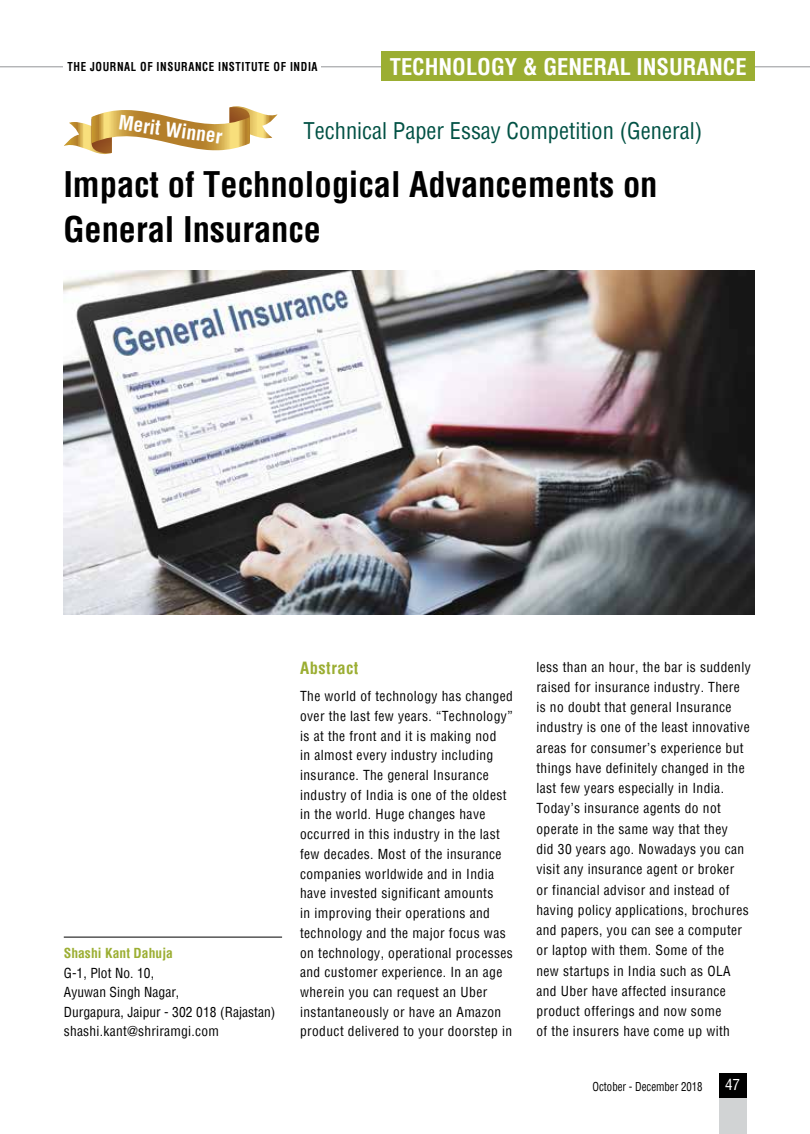
<style>
.page{position:relative;width:810px;height:1134px;background:#fff}
.page>*{position:absolute;margin:0;border:0;box-sizing:border-box;transform-origin:0 0}
.t1{font:700 condensed 34.5px/45px "Helvetica";color:#000}
.t2{font:condensed 22.5px "Helvetica";color:#005144}
.t3{font:700 condensed 22.5px "Helvetica";color:#fff}
.t4{font:700 condensed 19.5px "Helvetica";color:#fff}
.t5{font:700 condensed 16.5px "Helvetica";letter-spacing:.03em;color:#9bae32}
.t6{font:condensed 15px "Helvetica";color:#fff}
.t7{font:condensed 13.5px/20.2px "Helvetica";letter-spacing:.03em;color:#000}
.t8{font:condensed 13.5px/19.5px "Helvetica";letter-spacing:.005em;color:#000}
.t9{font:700 condensed 13.5px "Helvetica";letter-spacing:.005em;color:#9bae32}
.t10{font:700 condensed 12px "Helvetica";letter-spacing:.055em;color:#000;scale:.9 1}
.t11{font:condensed 12px "Helvetica";color:#000;scale:.9 1}
</style>
<div class="page">
<hr style="left:0;top:66px;width:810px;height:1px;background:#939598">
<div style="left:63px;top:58px;width:258px;height:17px;background:#fff"></div>
<div style="left:382px;top:51px;width:373px;height:30px;background:#9bae32"></div>
<div style="left:719px;top:1073px;width:27px;height:25px;background:#000"></div>
<div style="left:719px;top:1098px;width:27px;height:36px;background:#d1d3d4"></div>
<hr style="left:64px;top:937px;width:218px;height:1px;background:#000">
<img style="left:64px;top:270px;width:691px;height:345px">
<svg style="left:64px;top:106px;width:214px;height:48px"></svg>
<p class="t10" style="left:68px;top:58px;width:279px">THE JOURNAL OF INSURANCE INSTITUTE OF INDIA</p>
<h2 class="t3" style="left:390px;top:52px;width:358px">TECHNOLOGY &amp; GENERAL INSURANCE</h2>
<h3 class="t4" style="left:121px;top:109px;width:106px;rotate:8deg">Merit Winner</h3>
<h2 class="t2" style="left:304px;top:116px;width:400px">Technical Paper Essay Competition (General)</h2>
<h1 class="t1" style="left:63px;top:162px;width:596px">Impact of Technological Advancements on<br>General Insurance</h1>
<p class="t9" style="left:64px;top:945px;width:111px">Shashi Kant Dahuja</p>
<p class="t8" style="left:64px;top:963px;width:213px">G-1, Plot No. 10,<br>Ayuwan Singh Nagar,<br>Durgapura, Jaipur - 302 018 (Rajastan) shashi.kant@shriramgi.com</p>
<p class="t5" style="left:300px;top:657px;width:60px">Abstract</p>
<p class="t7" style="left:300px;top:686px;width:214px;line-height:19.6px">The world of technology has changed over the last few years. “Technology” is at the front and it is making nod<br>in almost every industry including insurance. The general Insurance industry of India is one of the oldest in the world. Huge changes have occurred in this industry in the last few decades. Most of the insurance companies worldwide and in India have invested significant amounts<br>in improving their operations and technology and the major focus was on technology, operational processes and customer experience. In an age wherein you can request an Uber instantaneously or have an Amazon product delivered to your doorstep in</p>
<p class="t7" style="left:536px;top:656px;width:216px">less than an hour, the bar is suddenly raised for insurance industry. There is no doubt that general Insurance industry is one of the least innovative areas for consumer’s experience but things have definitely changed in the last few years especially in India.<br>Today’s insurance agents do not operate in the same way that they<br>did 30 years ago. Nowadays you can visit any insurance agent or broker<br>or financial advisor and instead of having policy applications, brochures and papers, you can see a computer or laptop with them. Some of the<br>new startups in India such as OLA and Uber have affected insurance product offerings and now some<br>of the insurers have come up with</p>
<p class="t11" style="left:593px;top:1079px;width:124px">October - December 2018</p>
<p class="t6" style="left:725px;top:1075px;width:16px">47</p>
</div>
